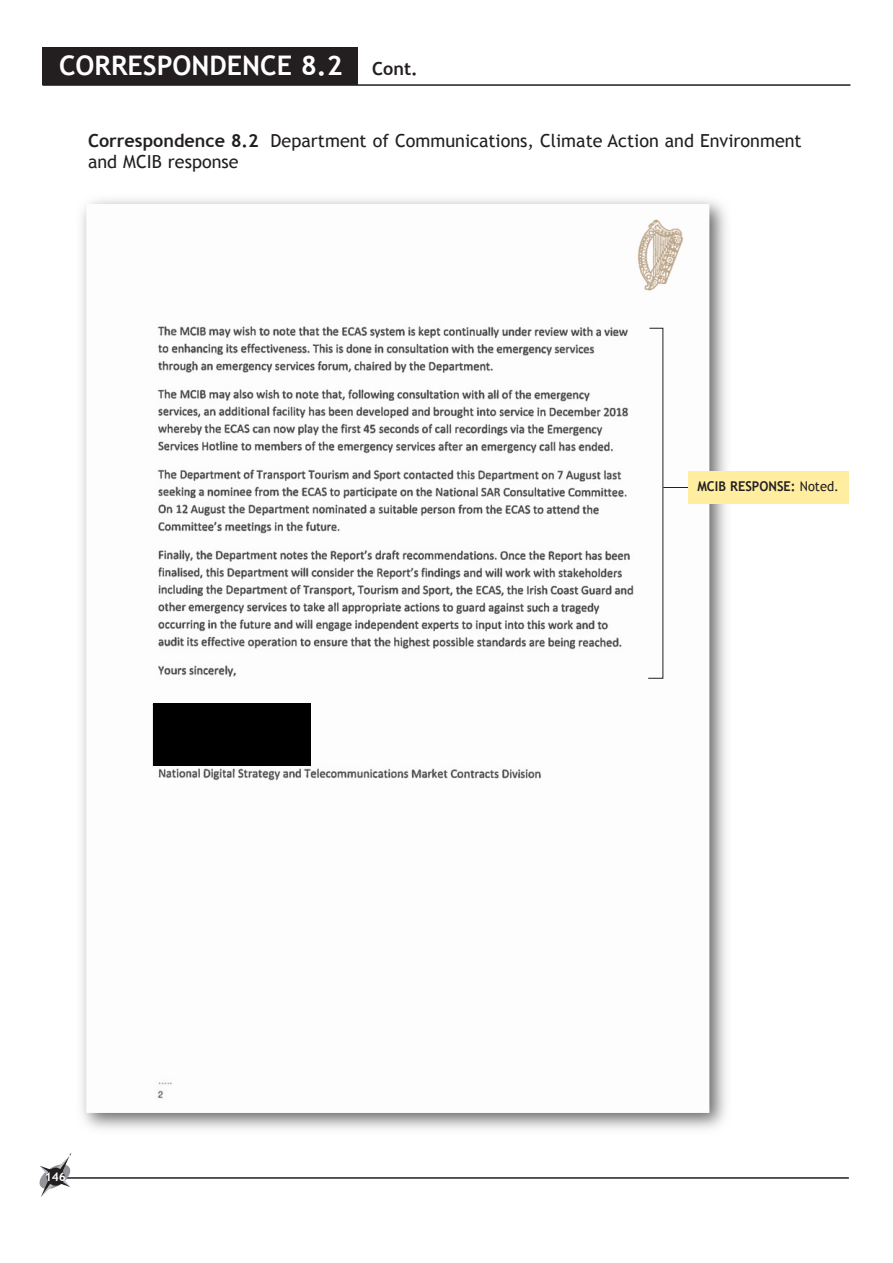
<style>
.page{position:relative;width:893px;height:1263px;background:#fff}
.page>*{position:absolute;margin:0;border:0;box-sizing:border-box;transform-origin:0 0}
.t1{font:700 27px "Trebuchet MS";color:#fff}
.t2{font:18px/21.6px "Trebuchet MS";color:#231f20}
.t3{font:700 18px "Trebuchet MS";color:#231f20}
.t4{font:700 13.5px "Trebuchet MS";color:#231f20;scale:.95 1}
.t5{font:700 12px "Trebuchet MS";color:#fff}
.s1{font-weight:700}
.s2{font-weight:400}
</style>
<div class="page">
<hr style="left:43px;top:1177px;width:806px;height:2px;background:#231f20">
<hr style="left:43px;top:84px;width:807px;height:2px;background:#231f20">
<svg style="left:40px;top:1153px;width:31px;height:44px"></svg>
<div style="left:47px;top:1168px;width:18px;height:18px;background:#231f20;border-radius:50%"></div>
<div style="left:43px;top:47px;width:315px;height:38px;background:#231f20"></div>
<img style="left:81px;top:199px;width:645px;height:930px">
<img style="left:87px;top:204px;width:622px;height:909px">
<svg style="left:647px;top:327px;width:17px;height:352px"></svg>
<hr style="left:663px;top:487px;width:42px;height:1px;background:#231f20">
<div style="left:689px;top:471px;width:160px;height:33px;background:#ffeda0"></div>
<div style="left:153px;top:704px;width:158px;height:62px;background:#000"></div>
<p class="t1" style="left:59px;top:50px;width:285px">CORRESPONDENCE 8.2</p>
<p class="t3" style="left:372px;top:58px;width:47px">Cont.</p>
<p class="t2" style="left:88px;top:129px;width:715px"><span class="s1">Correspondence 8.2</span> Department of Communications, Climate Action and Environment and MCIB response</p>
<p class="t5" style="left:45px;top:1170px;width:23px">146</p>
<p class="t4" style="left:697px;top:478px;width:150px">MCIB RESPONSE: <span class="s2">Noted.</span></p>
</div>
